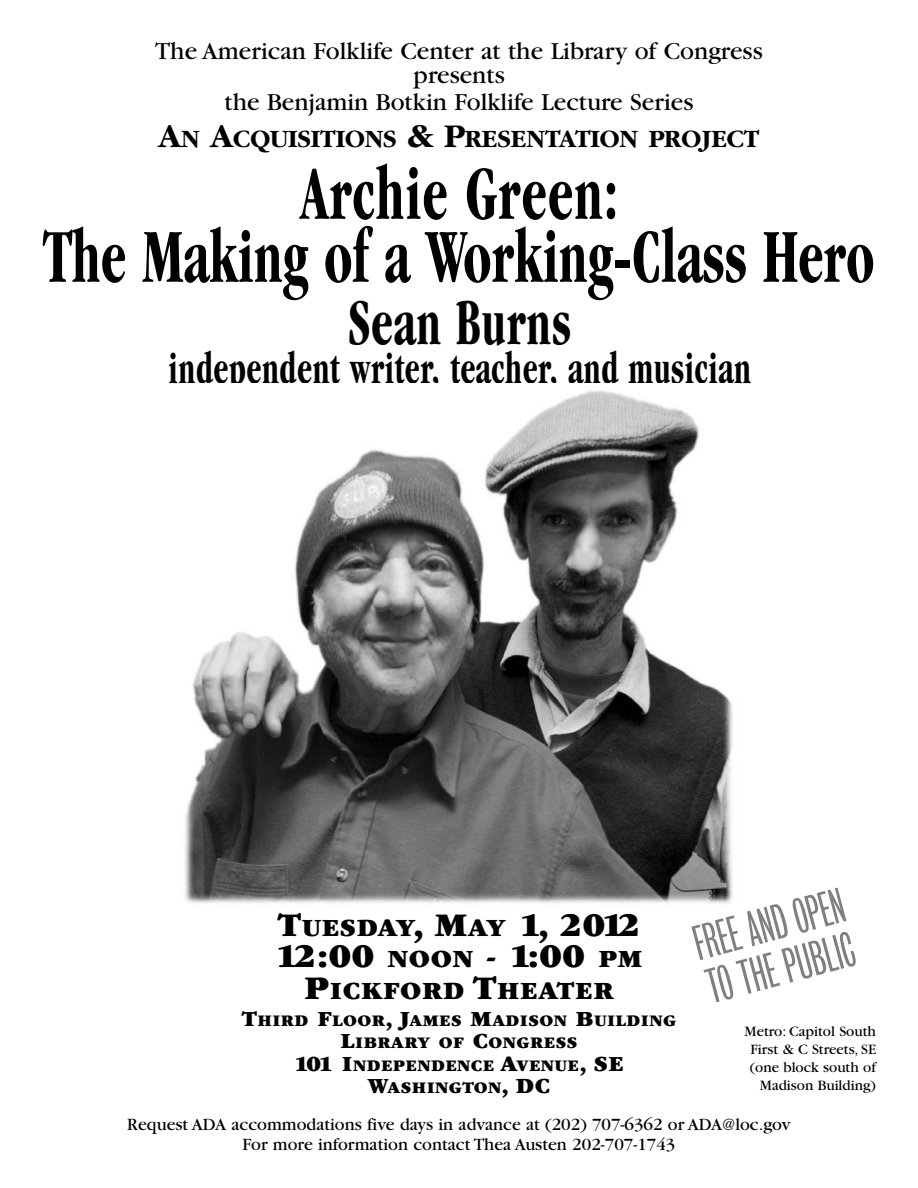
<style>
.page{position:relative;width:918px;height:1188px;background:#fff}
.page>*{position:absolute;margin:0;border:0;box-sizing:border-box;transform-origin:0 0}
.t1{font:700 condensed 78.75px/63px "Garamond";color:#000;text-align:center;scale:.73 1}
.t2{font:700 condensed 67.5px "Garamond";letter-spacing:.015em;color:#000;scale:.73 1}
.t3{font:700 condensed 46.5px "Garamond";letter-spacing:.015em;color:#000;scale:.73 1}
.t4{font:45px/45px "Bureau Grotesque One One";color:#808080}
.t5{font:900 34.5px/31.5px "Garamond";letter-spacing:-.045em;color:#000}
.t6{font:700 25.8px "Garamond";color:#000}
.t7{font:900 25.8px "Garamond";letter-spacing:.025em;color:#000}
.t8{font:25.5px/24px "Garamond";color:#000;text-align:center}
.t9{font:18px/19.5px "Garamond";color:#000;text-align:center}
.t10{font:900 16.8px/22.5px "Garamond";letter-spacing:.025em;color:#000;text-align:center}
.t11{font:15px/18px "Garamond";color:#000;text-align:right}
.s1{font-size:34.5px}
.s2{font-size:25.8px}
.s3{font-size:22.5px}
</style>
<div class="page">
<img style="left:185px;top:390px;width:548px;height:514px">
<h1 class="t8" style="left:155px;top:41px;width:609px">The American Folklife Center at the Library of Congress presents</h1>
<h1 class="t8" style="left:225px;top:92px;width:470px">the Benjamin Botkin Folklife Lecture Series</h1>
<h1 class="t6" style="left:158px;top:129px;width:603px"><span class="s1">A</span>N <span class="s1">A</span>CQUISITIONS <span class="s1">&amp; P</span>RESENTATION PROJECT</h1>
<h1 class="t1" style="left:43px;top:169px;width:1140px">Archie Green:<br>The Making of a Working-Class Hero</h1>
<h1 class="t2" style="left:349px;top:297px;width:307px">Sean Burns</h1>
<h1 class="t3" style="left:169px;top:351px;width:799px">independent writer, teacher, and musician</h1>
<p class="t4" style="left:690px;top:927px;width:156px;rotate:-15deg">FREE AND OPEN<br>TO THE PUBLIC</p>
<p class="t11" style="left:745px;top:1024px;width:133px">Metro: Capitol South<br>First &amp; C Streets, SE (one block south of<br>Madison Building)</p>
<p class="t5" style="left:275px;top:912px;width:369px">T<span class="s2">UESDAY</span>, M<span class="s2">AY</span> 1, 2012<br>12:00 <span class="s2">NOON</span> - 1:00 <span class="s2">PM</span></p>
<p class="t7" style="left:304px;top:982px;width:311px"><span class="s1">P</span>ICKFORD <span class="s1">T</span>HEATER</p>
<p class="t10" style="left:242px;top:1011px;width:436px"><span class="s3">T</span>HIRD <span class="s3">F</span>LOOR<span class="s3">, J</span>AMES <span class="s3">M</span>ADISON <span class="s3">B</span>UILDING<br><span class="s3">L</span>IBRARY OF <span class="s3">C</span>ONGRESS<br><span class="s3">101 I</span>NDEPENDENCE <span class="s3">A</span>VENUE<span class="s3">, SE<br>W</span>ASHINGTON<span class="s3">, DC</span></p>
<p class="t9" style="left:127px;top:1116px;width:665px">Request ADA accommodations five days in advance at (202) 707-6362 or ADA@loc.gov<br>For more information contact Thea Austen 202-707-1743</p>
</div>
